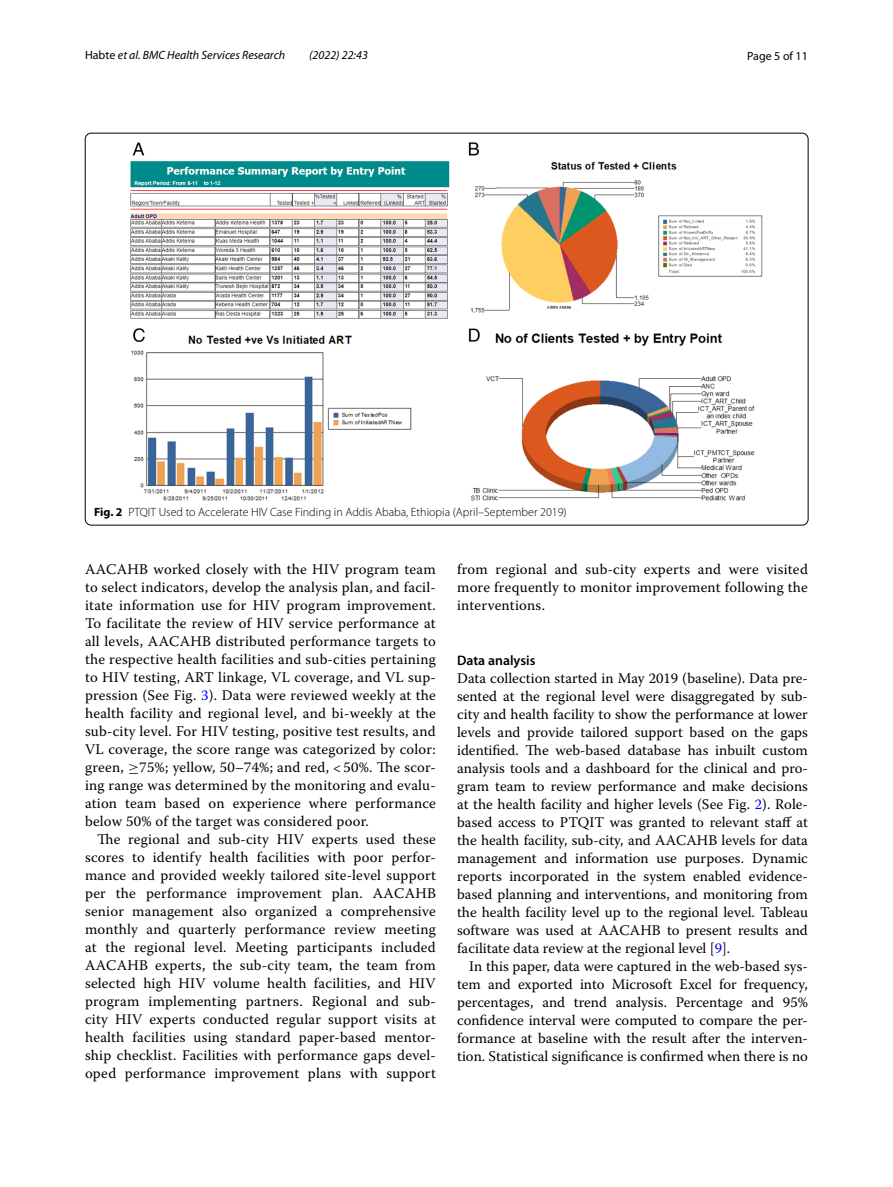
<style>
.page{position:relative;width:893px;height:1187px;background:#fff}
.page>*{position:absolute;margin:0;border:0;box-sizing:border-box;transform-origin:0 0}
.t1{font:14.7px/18px "Warnock Pro";letter-spacing:.01em;color:#000;text-align:justify}
.t2{font:600 13.8px "Myriad Pro";color:#000}
.t3{font:300 12px "Myriad Pro";color:#000}
.t4{font:italic 12px "Myriad Pro";color:#000}
.t5{font:12px "Myriad Pro";color:#000}
.s1{font-style:normal}
.s2{font-weight:700}
.s3{color:#00f}
.s4{font-family:"MTSY"}
</style>
<div class="page">
<img style="left:131px;top:142px;width:631px;height:359px">
<p class="t4" style="left:85px;top:48px;width:202px"><span class="s1">Habte</span> et al. BMC Health Services Research</p>
<p class="t4" style="left:309px;top:48px;width:60px">(2022) 22:43</p>
<p class="t5" style="left:747px;top:48px;width:62px">Page 5 of 11</p>
<p class="t3" style="left:94px;top:505px;width:474px"><span class="s2">Fig. 2</span> PTQIT Used to Accelerate HIV Case Finding in Addis Ababa, Ethiopia (April–September 2019)</p>
<p class="t1" style="left:85px;top:560px;width:352px">AACAHB worked closely with the HIV program team to select indicators, develop the analysis plan, and facil&shy;itate information use for HIV program improvement.<br>To facilitate the review of HIV service performance at all levels, AACAHB distributed performance targets to the respective health facilities and sub-cities pertaining to HIV testing, ART linkage, VL coverage, and VL sup&shy;pression (See Fig. <span class="s3">3</span>). Data were reviewed weekly at the health facility and regional level, and bi-weekly at the sub-city level. For HIV testing, positive test results, and VL coverage, the score range was categorized by color: green, <span class="s4">≥</span>75%; yellow, 50–74%; and red, &lt; 50%. The scor&shy;ing range was determined by the monitoring and evalu&shy;ation team based on experience where performance below 50% of the target was considered poor.</p>
<p class="t1" style="left:85px;top:830px;width:352px;text-indent:12px">The regional and sub-city HIV experts used these scores to identify health facilities with poor perfor&shy;mance and provided weekly tailored site-level support per the performance improvement plan. AACAHB senior management also organized a comprehensive monthly and quarterly performance review meeting at the regional level. Meeting participants included AACAHB experts, the sub-city team, the team from selected high HIV volume health facilities, and HIV program implementing partners. Regional and sub&shy;city HIV experts conducted regular support visits at health facilities using standard paper-based mentor&shy;ship checklist. Facilities with performance gaps devel&shy;oped performance improvement plans with support</p>
<p class="t1" style="left:457px;top:560px;width:352px">from regional and sub-city experts and were visited more frequently to monitor improvement following the interventions.</p>
<p class="t2" style="left:457px;top:651px;width:80px">Data analysis</p>
<p class="t1" style="left:457px;top:669px;width:352px">Data collection started in May 2019 (baseline). Data pre&shy;sented at the regional level were disaggregated by sub&shy;city and health facility to show the performance at lower levels and provide tailored support based on the gaps identified. The web-based database has inbuilt custom analysis tools and a dashboard for the clinical and pro&shy;gram team to review performance and make decisions at the health facility and higher levels (See Fig. <span class="s3">2</span>). Role&shy;based access to PTQIT was granted to relevant staff at the health facility, sub-city, and AACAHB levels for data management and information use purposes. Dynamic reports incorporated in the system enabled evidence&shy;based planning and interventions, and monitoring from the health facility level up to the regional level. Tableau software was used at AACAHB to present results and facilitate data review at the regional level [<span class="s3">9</span>].</p>
<p class="t1" style="left:457px;top:956px;width:352px;text-indent:12px">In this paper, data were captured in the web-based sys&shy;tem and exported into Microsoft Excel for frequency, percentages, and trend analysis. Percentage and 95% confidence interval were computed to compare the per&shy;formance at baseline with the result after the interven&shy;tion. Statistical significance is confirmed when there is no</p>
</div>
